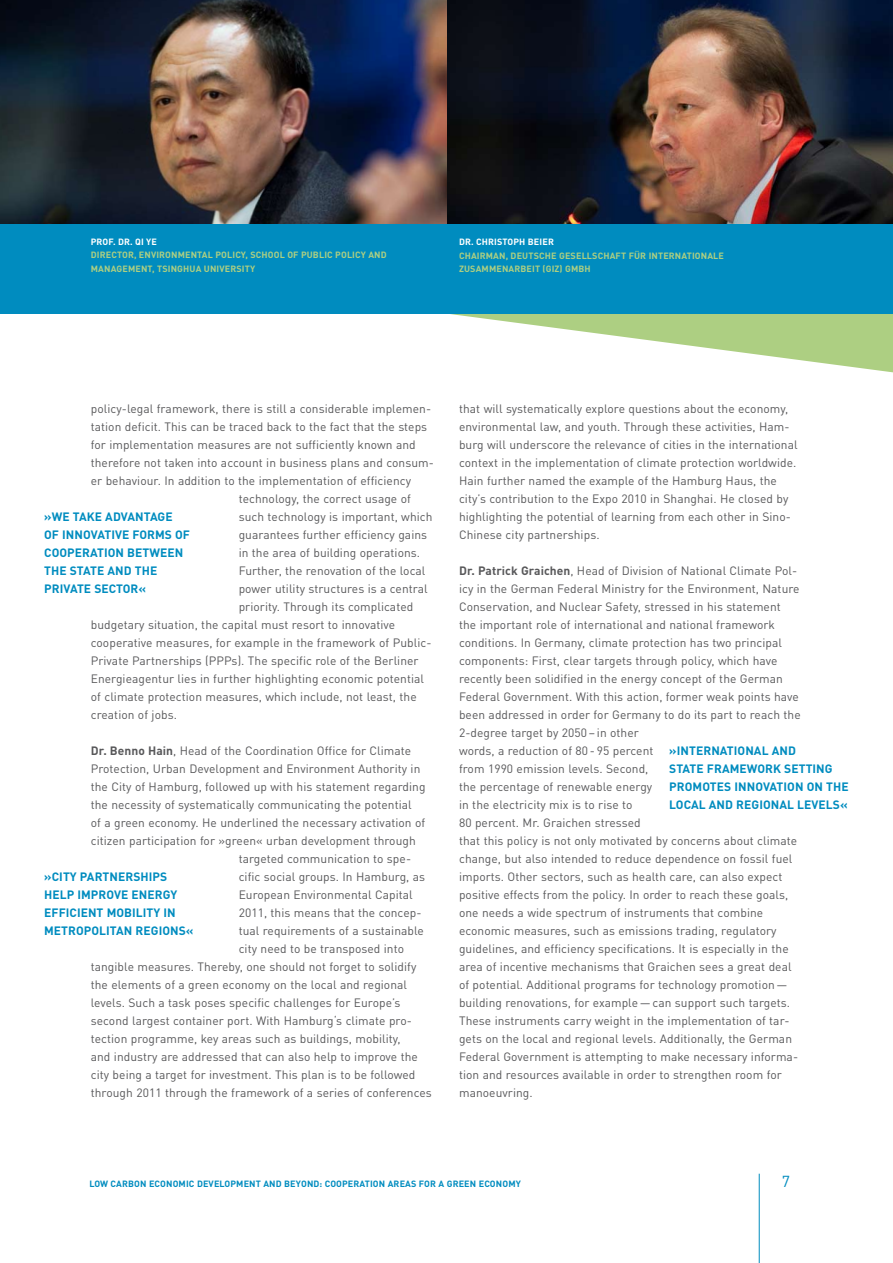
<style>
.page{position:relative;width:893px;height:1263px;background:#fff}
.page>*{position:absolute;margin:0;border:0;box-sizing:border-box;transform-origin:0 0}
.t1{font:15.75px "DIN";color:#008cbf}
.t2{font:12px/18px "DINOT";letter-spacing:.005em;color:#58585a}
.t3{font:700 12px/18px "DIN";letter-spacing:.005em;color:#008cbf}
.t4{font:700 9px/13.4px "DINOT";letter-spacing:.015em;color:#adcf82}
.t5{font:700 9px "DINOT";letter-spacing:.015em;color:#008cbf}
.t6{font:700 9px "DINOT";letter-spacing:.015em;color:#fff}
.s1{font-weight:700}
</style>
<div class="page">
<svg style="left:450px;top:314px;width:443px;height:58px"></svg>
<div style="left:0;top:0;width:893px;height:314px;background:#008cbf"></div>
<hr style="left:759px;top:1174px;width:1px;height:89px;background:#008cbf">
<img style="left:0;top:0;width:893px;height:223px">
<p class="t6" style="left:91px;top:236px;width:68px">PROF. DR. QI YE</p>
<p class="t4" style="left:91px;top:248px;width:297px">DIRECTOR, ENVIRONMENTAL POLICY, SCHOOL OF PUBLIC POLICY AND<br>MANAGEMENT, TSINGHUA UNIVERSITY</p>
<p class="t6" style="left:459px;top:236px;width:96px">DR. CHRISTOPH BEIER</p>
<p class="t4" style="left:459px;top:248px;width:266px">CHAIRMAN, DEUTSCHE GESELLSCHAFT FÜR I NTERNATIONALE<br>ZUSAMMENARBEIT (GIZ) GMBH</p>
<p class="t2" style="left:91px;top:399px;width:342px">policy-legal framework, there is still a considerable implemen-</p>
<p class="t2" style="left:91px;top:417px;width:338px">tation deficit. This can be traced back to the fact that the steps</p>
<p class="t2" style="left:91px;top:435px;width:326px">for implementation measures are not sufficiently known and</p>
<p class="t2" style="left:91px;top:453px;width:345px">therefore not taken into account in business plans and consum-</p>
<p class="t2" style="left:91px;top:471px;width:322px">er behaviour. In addition to the implementation of efficiency</p>
<p class="t2" style="left:239px;top:489px;width:174px">technology, the correct usage of</p>
<p class="t2" style="left:239px;top:507px;width:195px">such technology is important, which</p>
<p class="t2" style="left:239px;top:525px;width:190px">guarantees further efficiency gains</p>
<p class="t2" style="left:239px;top:543px;width:183px">in the area of building operations.</p>
<p class="t2" style="left:239px;top:561px;width:188px">Further, the renovation of the local</p>
<p class="t2" style="left:239px;top:579px;width:191px">power utility structures is a central</p>
<p class="t2" style="left:239px;top:597px;width:176px">priority. Through its complicated</p>
<p class="t2" style="left:91px;top:615px;width:306px">budgetary situation, the capital must resort to innovative</p>
<p class="t2" style="left:91px;top:633px;width:342px">cooperative measures, for example in the framework of Public-</p>
<p class="t2" style="left:91px;top:651px;width:329px">Private Partnerships (PPPs). The specific role of the Berliner</p>
<p class="t2" style="left:91px;top:669px;width:335px">Energieagentur lies in further highlighting economic potential</p>
<p class="t2" style="left:91px;top:687px;width:327px">of climate protection measures, which include, not least, the</p>
<p class="t2" style="left:91px;top:705px;width:88px">creation of jobs.</p>
<p class="t2" style="left:91px;top:741px;width:322px"><span class="s1">DR. BENNO HAIN</span>, Head of the Coordination Office for Climate</p>
<p class="t2" style="left:91px;top:759px;width:331px">Protection, Urban Development and Environment Authority in</p>
<p class="t2" style="left:91px;top:777px;width:336px">the City of Hamburg, followed up with his statement regarding</p>
<p class="t2" style="left:91px;top:795px;width:322px">the necessity of systematically communicating the potential</p>
<p class="t2" style="left:91px;top:813px;width:336px">of a green economy. He underlined the necessary activation of</p>
<p class="t2" style="left:91px;top:831px;width:326px">citizen participation for »green« urban development through</p>
<p class="t2" style="left:239px;top:849px;width:174px">targeted communication to spe-</p>
<p class="t2" style="left:239px;top:867px;width:188px">cific social groups. In Hamburg, as</p>
<p class="t2" style="left:239px;top:885px;width:176px">European Environmental Capital</p>
<p class="t2" style="left:239px;top:903px;width:184px">2011, this means that the concep-</p>
<p class="t2" style="left:239px;top:921px;width:187px">tual requirements of a sustainable</p>
<p class="t2" style="left:239px;top:939px;width:167px">city need to be transposed into</p>
<p class="t2" style="left:91px;top:957px;width:327px">tangible measures. Thereby, one should not forget to solidify</p>
<p class="t2" style="left:91px;top:975px;width:318px">the elements of a green economy on the local and regional</p>
<p class="t2" style="left:91px;top:993px;width:311px">levels. Such a task poses specific challenges for Europe’s</p>
<p class="t2" style="left:91px;top:1011px;width:323px">second largest container port. With Hamburg‘s climate pro-</p>
<p class="t2" style="left:91px;top:1029px;width:311px">tection programme, key areas such as buildings, mobility,</p>
<p class="t2" style="left:91px;top:1047px;width:329px">and industry are addressed that can also help to improve the</p>
<p class="t2" style="left:91px;top:1065px;width:326px">city being a target for investment. This plan is to be followed</p>
<p class="t2" style="left:91px;top:1083px;width:343px">through 2011 through the framework of a series of conferences</p>
<p class="t3" style="left:44px;top:507px;width:147px">»WE TAKE ADVANTAGE<br>OF INNOVATIVE FORMS OF<br>COOPERATION BETWEEN<br>THE STATE AND THE<br>PRIVATE SECTOR«</p>
<p class="t3" style="left:44px;top:867px;width:151px">»CITY PARTNERSHIPS<br>HELP IMPROVE ENERGY<br>EFFICIENT MOBILITY IN<br>METROPOLITAN REGIONS«</p>
<p class="t2" style="left:459px;top:399px;width:340px">that will systematically explore questions about the economy, environmental law, and youth. Through these activities, Ham&shy;burg will underscore the relevance of cities in the international context in the implementation of climate protection worldwide.<br>Hain further named the example of the Hamburg Haus, the city’s contribution to the Expo 2010 in Shanghai. He closed by highlighting the potential of learning from each other in Sino-Chinese city partnerships.</p>
<p class="t2" style="left:459px;top:561px;width:343px"><span class="s1">DR. PATRICK GRAICHEN</span>, Head of Division of National Climate Pol&shy;icy in the German Federal Ministry for the Environment, Nature Conservation, and Nuclear Safety, stressed in his statement the important role of international and national framework conditions. In Germany, climate protection has two principal components: First, clear targets through policy, which have recently been solidified in the energy concept of the German Federal Government. With this action, former weak points have been addressed in order for Germany to do its part to reach the 2-degree target by 2050 – in other<br>words, a reduction of 80 - 95 percent<br>from 1990 emission levels. Second,<br>the percentage of renewable energy<br>in the electricity mix is to rise to<br>80 percent. Mr. Graichen stressed<br>that this policy is not only motivated by concerns about climate change, but also intended to reduce dependence on fossil fuel imports. Other sectors, such as health care, can also expect positive effects from the policy. In order to reach these goals, one needs a wide spectrum of instruments that combine economic measures, such as emissions trading, regulatory guidelines, and efficiency specifications. It is especially in the area of incentive mechanisms that Graichen sees a great deal of potential. Additional programs for technology promotion— building renovations, for example—can support such targets.<br>These instruments carry weight in the implementation of tar&shy;gets on the local and regional levels. Additionally, the German Federal Government is attempting to make necessary informa&shy;tion and resources available in order to strengthen room for manoeuvring.</p>
<p class="t3" style="left:669px;top:741px;width:181px">»INTERNATIONAL AND<br>STATE FRAMEWORK SETTING<br>PROMOTES INNOVATION ON THE<br>LOCAL AND REGIONAL LEVELS«</p>
<p class="t5" style="left:89px;top:1177px;width:433px">LOW CARBON ECONOMIC DEVELOPMENT AND BEYOND: COOPERATION AREAS FOR A GREEN ECONOMY</p>
<h1 class="t1" style="left:782px;top:1171px;width:10px">7</h1>
</div>
